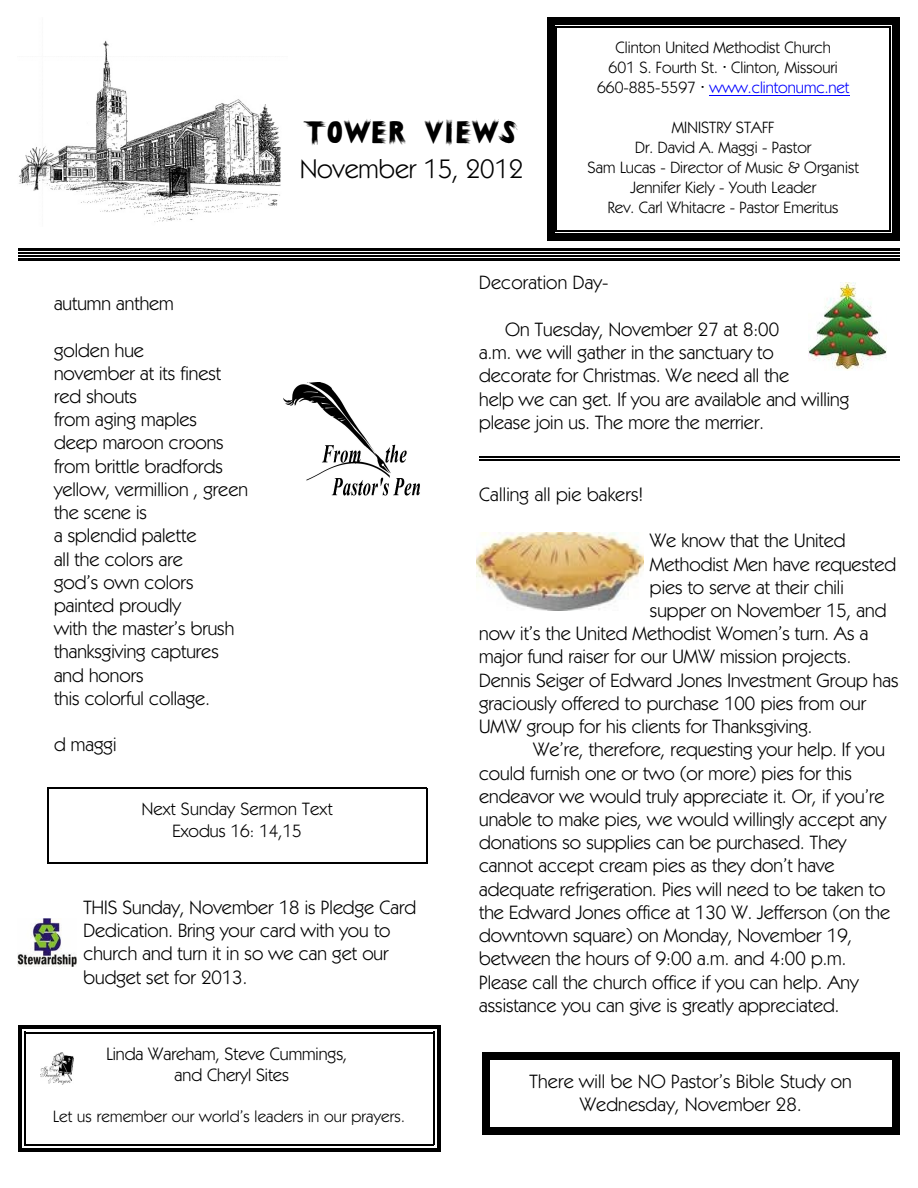
<style>
.page{position:relative;width:918px;height:1188px;background:#fff}
.page>*{position:absolute;margin:0;border:0;box-sizing:border-box;transform-origin:0 0}
.t1{font:34.5px "CK Mystery";letter-spacing:.005em;color:#000}
.t2{font:27px "Kabel IT Cby BT";color:#000}
.t3{font:19.5px/23.2px "Kabel IT Cby BT";color:#000}
.t4{font:18px/21.6px "Kabel IT Cby BT";color:#000;text-align:center}
.t5{font:16.5px/20px "Kabel IT Cby BT";color:#000;text-align:center}
.s1{color:#00f}
</style>
<div class="page">
<hr style="left:710px;top:95px;width:140px;height:1px;background:#00f">
<hr style="left:556px;top:26px;width:1px;height:206px;background:#000">
<hr style="left:890px;top:26px;width:1px;height:206px;background:#000">
<hr style="left:556px;top:26px;width:335px;height:2px;background:#000">
<hr style="left:556px;top:231px;width:335px;height:1px;background:#000">
<div style="left:547px;top:18px;width:7px;height:222px;background:#000"></div>
<div style="left:892px;top:18px;width:7px;height:222px;background:#000"></div>
<div style="left:547px;top:18px;width:352px;height:7px;background:#000"></div>
<div style="left:547px;top:234px;width:352px;height:7px;background:#000"></div>
<img style="left:283px;top:383px;width:137px;height:113px">
<hr style="left:24px;top:1032px;width:2px;height:113px;background:#000">
<hr style="left:433px;top:1032px;width:1px;height:113px;background:#000">
<hr style="left:24px;top:1032px;width:410px;height:1px;background:#000">
<hr style="left:24px;top:1144px;width:410px;height:1px;background:#000">
<hr style="left:18px;top:1025px;width:4px;height:127px;background:#000">
<hr style="left:437px;top:1025px;width:4px;height:127px;background:#000">
<hr style="left:18px;top:1025px;width:423px;height:4px;background:#000">
<hr style="left:18px;top:1148px;width:423px;height:4px;background:#000">
<img style="left:40px;top:1052px;width:33px;height:33px">
<hr style="left:18px;top:248px;width:882px;height:3px;background:#000">
<hr style="left:18px;top:253px;width:882px;height:1px;background:#000">
<hr style="left:18px;top:256px;width:882px;height:1px;background:#000">
<hr style="left:18px;top:258px;width:882px;height:3px;background:#000">
<hr style="left:479px;top:456px;width:420px;height:2px;background:#000">
<hr style="left:479px;top:459px;width:420px;height:1px;background:#000">
<img style="left:18px;top:40px;width:263px;height:182px">
<hr style="left:47px;top:788px;width:1px;height:76px;background:#000">
<hr style="left:426px;top:788px;width:1px;height:76px;background:#000">
<hr style="left:47px;top:788px;width:380px;height:1px;background:#000">
<hr style="left:47px;top:863px;width:380px;height:1px;background:#000">
<img style="left:18px;top:919px;width:59px;height:47px">
<img style="left:809px;top:283px;width:78px;height:88px">
<img style="left:476px;top:532px;width:167px;height:78px">
<div style="left:482px;top:1053px;width:7px;height:81px;background:#000"></div>
<div style="left:892px;top:1053px;width:7px;height:81px;background:#000"></div>
<div style="left:482px;top:1053px;width:417px;height:7px;background:#000"></div>
<div style="left:482px;top:1128px;width:417px;height:7px;background:#000"></div>
<h1 class="t1" style="left:303px;top:112px;width:219px">Tower Views</h1>
<h2 class="t2" style="left:300px;top:157px;width:225px">November 15, 2012</h2>
<p class="t5" style="left:597px;top:39px;width:254px">Clinton United Methodist Church<br>601 S. Fourth St. Clinton, Missouri<br>660-885-5597 <span class="s1">www.clintonumc.net</span></p>
<p class="t5" style="left:588px;top:119px;width:273px">MINISTRY STAFF<br>Dr. David A. Maggi - Pastor<br>Sam Lucas - Director of Music &amp; Organist<br>Jennifer Kiely - Youth Leader<br>Rev. Carl Whitacre - Pastor Emeritus</p>
<p class="t3" style="left:54px;top:293px;width:121px">autumn anthem</p>
<p class="t3" style="left:54px;top:340px;width:195px">golden hue<br>november at its finest red shouts<br>from aging maples<br>deep maroon croons from brittle bradfords yellow, vermillion , green the scene is<br>a splendid palette<br>all the colors are<br>god’s own colors painted proudly<br>with the master’s brush thanksgiving captures and honors<br>this colorful collage.</p>
<p class="t3" style="left:54px;top:735px;width:64px">d maggi</p>
<p class="t4" style="left:142px;top:800px;width:192px">Next Sunday Sermon Text<br>Exodus 16: 14,15</p>
<p class="t3" style="left:84px;top:897px;width:334px">THIS Sunday, November 18 is Pledge Card Dedication. Bring your card with you to church and turn it in so we can get our budget set for 2013.</p>
<p class="t4" style="left:106px;top:1044px;width:243px">Linda Wareham, Steve Cummings, and Cheryl Sites</p>
<p class="t5" style="left:53px;top:1107px;width:353px">Let us remember our world’s leaders in our prayers.</p>
<p class="t3" style="left:479px;top:273px;width:131px">Decoration Day-</p>
<p class="t3" style="left:479px;top:319px;width:372px;text-indent:26px">On Tuesday, November 27 at 8:00<br>a.m. we will gather in the sanctuary to decorate for Christmas. We need all the<br>help we can get. If you are available and willing please join us. The more the merrier.</p>
<p class="t3" style="left:479px;top:484px;width:166px">Calling all pie bakers!</p>
<p class="t3" style="left:650px;top:531px;width:197px">We know that the United</p>
<p class="t3" style="left:650px;top:554px;width:248px">Methodist Men have requested</p>
<p class="t3" style="left:650px;top:577px;width:195px">pies to serve at their chili</p>
<p class="t3" style="left:650px;top:600px;width:238px">supper on November 15, and</p>
<p class="t3" style="left:479px;top:624px;width:391px">now it’s the United Methodist Women’s turn. As a</p>
<p class="t3" style="left:479px;top:647px;width:373px">major fund raiser for our UMW mission projects.</p>
<p class="t3" style="left:479px;top:670px;width:421px">Dennis Seiger of Edward Jones Investment Group has</p>
<p class="t3" style="left:479px;top:693px;width:388px">graciously offered to purchase 100 pies from our</p>
<p class="t3" style="left:479px;top:716px;width:335px">UMW group for his clients for Thanksgiving.</p>
<p class="t3" style="left:533px;top:740px;width:353px">We’re, therefore, requesting your help. If you</p>
<p class="t3" style="left:479px;top:763px;width:374px">could furnish one or two (or more) pies for this</p>
<p class="t3" style="left:479px;top:786px;width:407px">endeavor we would truly appreciate it. Or, if you’re</p>
<p class="t3" style="left:479px;top:809px;width:409px">unable to make pies, we would willingly accept any</p>
<p class="t3" style="left:479px;top:833px;width:369px">donations so supplies can be purchased. They</p>
<p class="t3" style="left:479px;top:856px;width:357px">cannot accept cream pies as they don’t have</p>
<p class="t3" style="left:479px;top:879px;width:408px">adequate refrigeration. Pies will need to be taken to</p>
<p class="t3" style="left:479px;top:902px;width:412px">the Edward Jones office at 130 W. Jefferson (on the</p>
<p class="t3" style="left:479px;top:925px;width:375px">downtown square) on Monday, November 19,</p>
<p class="t3" style="left:479px;top:949px;width:369px">between the hours of 9:00 a.m. and 4:00 p.m.</p>
<p class="t3" style="left:479px;top:972px;width:381px">Please call the church office if you can help. Any</p>
<p class="t3" style="left:479px;top:995px;width:362px">assistance you can give is greatly appreciated.</p>
<p class="t3" style="left:530px;top:1071px;width:324px;text-align:center">There will be NO Pastor’s Bible Study on<br>Wednesday, November 28.</p>
</div>
